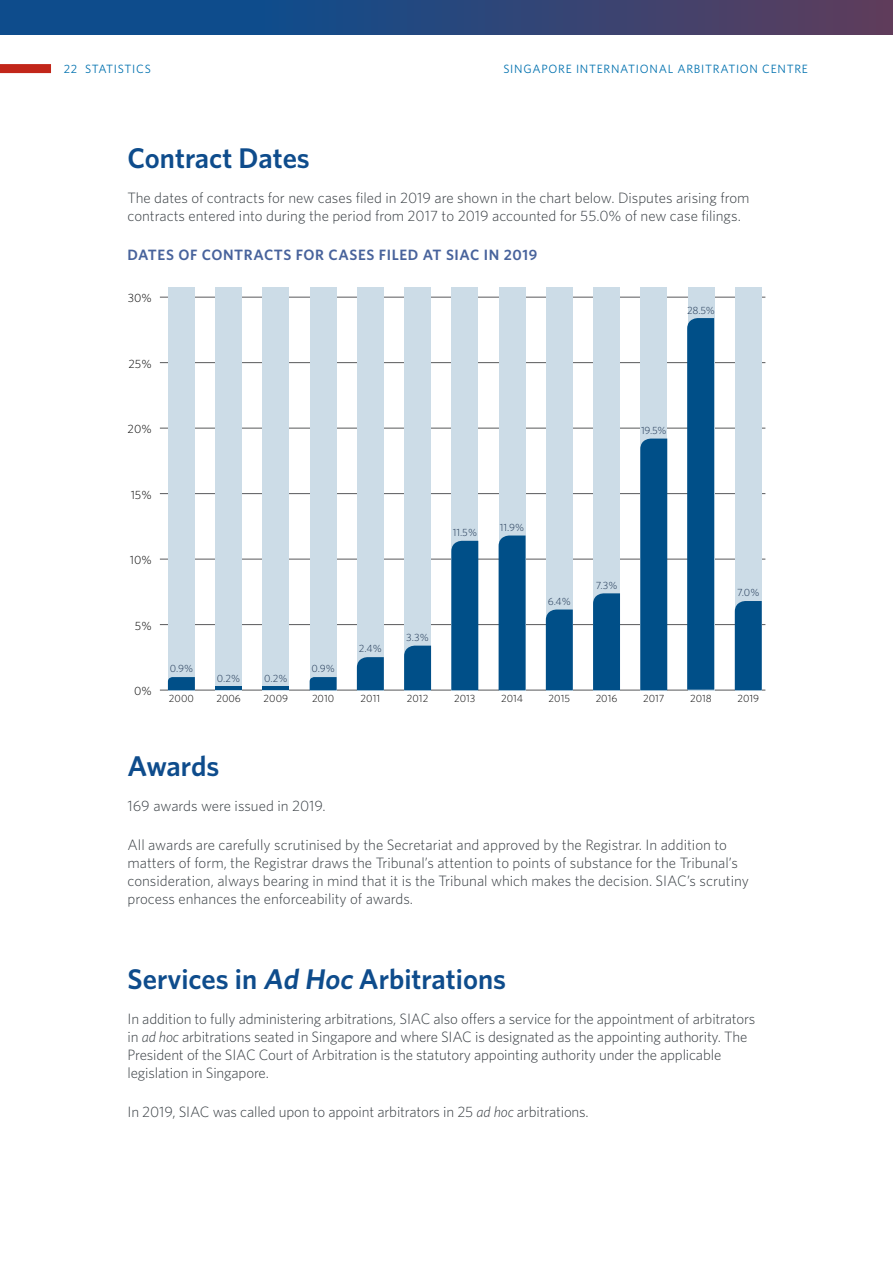
<style>
.page{position:relative;width:893px;height:1263px;background:#fff}
.page>*{position:absolute;margin:0;border:0;box-sizing:border-box;transform-origin:0 0}
.t1{font:600 28.5px "Whitney";color:#0e4c8c}
.t2{font:300 15px/18px "Whitney";letter-spacing:-.01em;color:#373d42}
.t3{font:600 15px "Whitney";letter-spacing:.04em;color:#48639c}
.t4{font:12px "Whitney";letter-spacing:.06em;color:#0071af}
.t5{font:300 12px "Whitney";color:#000}
.t6{font:300 10.5px "Whitney";letter-spacing:-.01em;color:#1c3351}
.t7{font:300 10.5px "Whitney";color:#000}
.s1{font-style:italic}
</style>
<div class="page">
<hr style="left:160px;top:297px;width:605px;height:1px;background:#58595b">
<hr style="left:160px;top:624px;width:605px;height:1px;background:#58595b">
<hr style="left:160px;top:362px;width:605px;height:1px;background:#58595b">
<hr style="left:160px;top:428px;width:605px;height:1px;background:#58595b">
<hr style="left:160px;top:493px;width:605px;height:1px;background:#58595b">
<hr style="left:160px;top:559px;width:605px;height:1px;background:#58595b">
<hr style="left:160px;top:690px;width:605px;height:1px;background:#58595b">
<div style="left:687px;top:287px;width:27px;height:403px;background:#ccdce7"></div>
<div style="left:640px;top:287px;width:27px;height:403px;background:#ccdce7"></div>
<div style="left:593px;top:287px;width:27px;height:403px;background:#ccdce7"></div>
<div style="left:168px;top:287px;width:27px;height:403px;background:#ccdce7"></div>
<div style="left:546px;top:287px;width:27px;height:403px;background:#ccdce7"></div>
<div style="left:499px;top:287px;width:27px;height:403px;background:#ccdce7"></div>
<div style="left:215px;top:287px;width:27px;height:403px;background:#ccdce7"></div>
<div style="left:451px;top:287px;width:27px;height:403px;background:#ccdce7"></div>
<div style="left:404px;top:287px;width:27px;height:403px;background:#ccdce7"></div>
<div style="left:262px;top:287px;width:27px;height:403px;background:#ccdce7"></div>
<div style="left:357px;top:287px;width:27px;height:403px;background:#ccdce7"></div>
<div style="left:310px;top:287px;width:27px;height:403px;background:#ccdce7"></div>
<div style="left:735px;top:287px;width:27px;height:403px;background:#ccdce7"></div>
<div style="left:735px;top:601px;width:27px;height:89px;background:#004f88"></div>
<div style="left:499px;top:535px;width:27px;height:155px;background:#004f88"></div>
<div style="left:451px;top:541px;width:27px;height:149px;background:#004f88"></div>
<div style="left:593px;top:593px;width:27px;height:97px;background:#004f88"></div>
<div style="left:546px;top:609px;width:27px;height:81px;background:#004f88"></div>
<svg style="left:404px;top:646px;width:27px;height:44px"></svg>
<svg style="left:357px;top:657px;width:27px;height:33px"></svg>
<svg style="left:310px;top:677px;width:27px;height:13px"></svg>
<svg style="left:168px;top:677px;width:27px;height:13px"></svg>
<hr style="left:215px;top:687px;width:27px;height:3px;background:#004f88">
<hr style="left:262px;top:687px;width:27px;height:3px;background:#004f88">
<div style="left:687px;top:318px;width:27px;height:372px;background:#004f88"></div>
<div style="left:640px;top:439px;width:27px;height:251px;background:#004f88"></div>
<div style="left:0;top:64px;width:51px;height:9px;background:#c2261a"></div>
<div style="left:0;top:0;width:893px;height:34px;background:linear-gradient(to right,#004f96,#593d5e)"></div>
<p class="t4" style="left:64px;top:61px;width:89px">22 STATISTICS</p>
<p class="t4" style="left:503px;top:61px;width:306px">SINGAPORE INTERNATIONAL ARBITRATION CENTRE</p>
<h1 class="t1" style="left:128px;top:139px;width:184px">Contract Dates</h1>
<p class="t2" style="left:128px;top:189px;width:623px">The dates of contracts for new cases filed in 2019 are shown in the chart below. Disputes arising from contracts entered into during the period from 2017 to 2019 accounted for 55.0% of new case filings.</p>
<p class="t3" style="left:128px;top:245px;width:411px">DATES OF CONTRACTS FOR CASES FILED AT SIAC IN 2019</p>
<p class="t5" style="left:128px;top:291px;width:26px">30%</p>
<p class="t5" style="left:129px;top:357px;width:25px">25%</p>
<p class="t6" style="left:687px;top:304px;width:29px">28.5%</p>
<p class="t5" style="left:128px;top:422px;width:26px">20%</p>
<p class="t6" style="left:641px;top:424px;width:27px">19.5%</p>
<p class="t5" style="left:131px;top:488px;width:23px">15%</p>
<p class="t5" style="left:130px;top:553px;width:23px">10%</p>
<p class="t5" style="left:135px;top:618px;width:18px">5%</p>
<p class="t5" style="left:134px;top:684px;width:19px">0%</p>
<p class="t6" style="left:170px;top:663px;width:25px">0.9%</p>
<p class="t6" style="left:311px;top:663px;width:25px">0.9%</p>
<p class="t6" style="left:217px;top:672px;width:25px">0.2%</p>
<p class="t6" style="left:264px;top:672px;width:25px">0.2%</p>
<p class="t6" style="left:359px;top:643px;width:24px">2.4%</p>
<p class="t6" style="left:406px;top:631px;width:24px">3.3%</p>
<p class="t6" style="left:453px;top:526px;width:26px">11.5%</p>
<p class="t6" style="left:500px;top:521px;width:26px">11.9%</p>
<p class="t6" style="left:548px;top:595px;width:25px">6.4%</p>
<p class="t6" style="left:596px;top:579px;width:23px">7.3%</p>
<p class="t6" style="left:737px;top:586px;width:24px">7.0%</p>
<p class="t7" style="left:169px;top:693px;width:26px">2000</p>
<p class="t7" style="left:216px;top:693px;width:26px">2006</p>
<p class="t7" style="left:264px;top:693px;width:26px">2009</p>
<p class="t7" style="left:312px;top:693px;width:24px">2010</p>
<p class="t7" style="left:361px;top:693px;width:21px">2011</p>
<p class="t7" style="left:407px;top:693px;width:23px">2012</p>
<p class="t7" style="left:454px;top:693px;width:23px">2013</p>
<p class="t7" style="left:501px;top:693px;width:24px">2014</p>
<p class="t7" style="left:549px;top:693px;width:23px">2015</p>
<p class="t7" style="left:596px;top:693px;width:23px">2016</p>
<p class="t7" style="left:643px;top:693px;width:23px">2017</p>
<p class="t7" style="left:690px;top:693px;width:23px">2018</p>
<p class="t7" style="left:737px;top:693px;width:23px">2019</p>
<h1 class="t1" style="left:128px;top:747px;width:93px">Awards</h1>
<p class="t2" style="left:128px;top:796px;width:200px">169 awards were issued in 2019.</p>
<p class="t2" style="left:128px;top:835px;width:623px">All awards are carefully scrutinised by the Secretariat and approved by the Registrar. In addition to matters of form, the Registrar draws the Tribunal’s attention to points of substance for the Tribunal’s consideration, always bearing in mind that it is the Tribunal which makes the decision. SIAC’s scrutiny process enhances the enforceability of awards.</p>
<h1 class="t1" style="left:128px;top:960px;width:380px">Services in Ad Hoc Arbitrations</h1>
<p class="t2" style="left:128px;top:1009px;width:629px">In addition to fully administering arbitrations, SIAC also offers a service for the appointment of arbitrators in <span class="s1">ad hoc</span> arbitrations seated in Singapore and where SIAC is designated as the appointing authority. The President of the SIAC Court of Arbitration is the statutory appointing authority under the applicable legislation in Singapore.</p>
<p class="t2" style="left:128px;top:1103px;width:463px">In 2019, SIAC was called upon to appoint arbitrators in 25 <span class="s1">ad hoc</span> arbitrations.</p>
</div>
